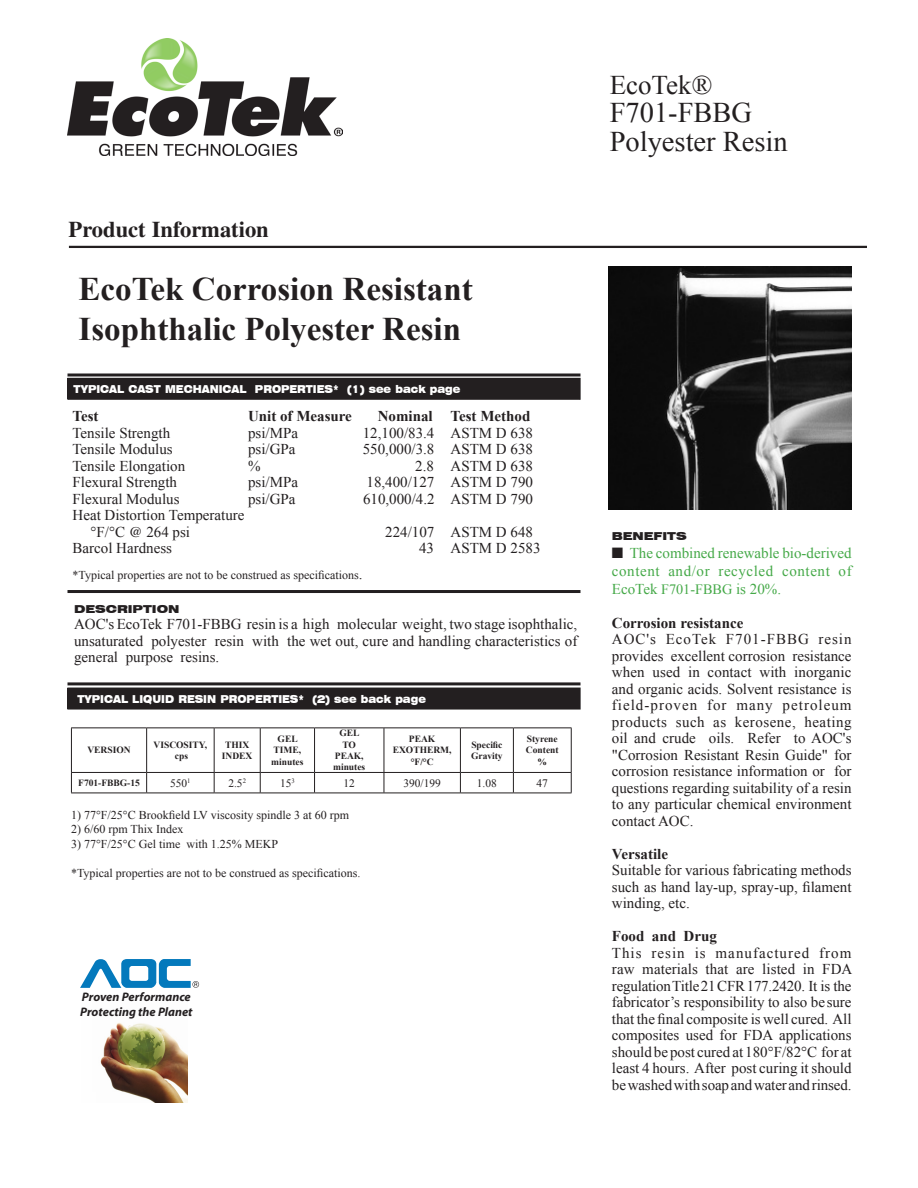
<style>
.page{position:relative;width:918px;height:1188px;background:#fff}
.page>*{position:absolute;margin:0;border:0;box-sizing:border-box;transform-origin:0 0}
.Product_Description{font:700 33px "Times New Roman";color:#231f20}
.t1{font:28.5px/28.5px "Times New Roman";color:#231f20}
.t2{font:27px "Times New Roman";color:#231f20}
.t3{font:700 22.5px "Times";color:#231f20}
.Body_text{font:15px/16.5px "Times New Roman";color:#231f20;text-align:justify}
.Table_Section{font:15px "Times New Roman";color:#231f20}
.Table_Heading{font:15px/18px "Times New Roman";letter-spacing:.04em;color:#45a948;text-align:justify}
.Table_Section-2{font:700 15px "Times New Roman";color:#231f20}
.Body_text-2{font:700 15px "Times New Roman";color:#231f20}
.heading_2{font:700 15px "Times New Roman";color:#231f20}
.t4{font:italic 700 12.45px/15px "Myriad";color:#231f20}
.Body_text-3{font:12px "Times New Roman";color:#231f20}
.t5{font:11.4px "Times New Roman";color:#231f20}
.t6{font:900 expanded 10.95px "Swiss 721 BT";color:#fff;scale:.8 1}
.Body_Heading{font:900 expanded 10.95px "Swiss 721 BT";color:#231f20}
.Heading_4{font:700 9.45px/11.4px "Times New Roman";color:#231f20;text-align:center}
.s1{font-family:"Times"}
.s2{font-size:15px}
.s3{color:#231f20}
.s4{font-size:14.25px}
</style>
<div class="page">
<div style="left:68px;top:688px;width:512px;height:21px;background:#231f20"></div>
<div style="left:68px;top:378px;width:512px;height:21px;background:#231f20"></div>
<div style="left:68px;top:378px;width:512px;height:22px;border:1px solid #231f20"></div>
<hr style="left:68px;top:590px;width:512px;height:3px;background:#231f20">
<hr style="left:68px;top:682px;width:512px;height:3px;background:#231f20">
<hr style="left:68px;top:374px;width:512px;height:2px;background:#231f20">
<hr style="left:71px;top:728px;width:76px;height:1px;background:#231f20">
<hr style="left:71px;top:728px;width:1px;height:44px;background:#231f20">
<hr style="left:147px;top:728px;width:67px;height:1px;background:#231f20">
<hr style="left:146px;top:728px;width:1px;height:44px;background:#231f20">
<hr style="left:214px;top:728px;width:46px;height:1px;background:#231f20">
<hr style="left:214px;top:728px;width:1px;height:44px;background:#231f20">
<hr style="left:260px;top:728px;width:55px;height:1px;background:#231f20">
<hr style="left:260px;top:728px;width:1px;height:44px;background:#231f20">
<hr style="left:315px;top:728px;width:69px;height:1px;background:#231f20">
<hr style="left:314px;top:728px;width:1px;height:44px;background:#231f20">
<hr style="left:384px;top:728px;width:76px;height:1px;background:#231f20">
<hr style="left:384px;top:728px;width:1px;height:44px;background:#231f20">
<hr style="left:460px;top:728px;width:53px;height:1px;background:#231f20">
<hr style="left:460px;top:728px;width:1px;height:44px;background:#231f20">
<hr style="left:513px;top:728px;width:59px;height:1px;background:#231f20">
<hr style="left:513px;top:728px;width:1px;height:44px;background:#231f20">
<hr style="left:571px;top:728px;width:1px;height:44px;background:#231f20">
<hr style="left:71px;top:772px;width:76px;height:1px;background:#231f20">
<svg style="left:71px;top:773px;width:1px;height:20px"></svg>
<hr style="left:147px;top:772px;width:67px;height:1px;background:#231f20">
<svg style="left:146px;top:773px;width:1px;height:20px"></svg>
<hr style="left:214px;top:772px;width:46px;height:1px;background:#231f20">
<svg style="left:214px;top:773px;width:1px;height:20px"></svg>
<hr style="left:260px;top:772px;width:55px;height:1px;background:#231f20">
<svg style="left:260px;top:773px;width:1px;height:20px"></svg>
<hr style="left:315px;top:772px;width:69px;height:1px;background:#231f20">
<svg style="left:314px;top:773px;width:1px;height:20px"></svg>
<hr style="left:384px;top:772px;width:76px;height:1px;background:#231f20">
<svg style="left:384px;top:773px;width:1px;height:20px"></svg>
<hr style="left:460px;top:772px;width:53px;height:1px;background:#231f20">
<svg style="left:460px;top:773px;width:1px;height:20px"></svg>
<hr style="left:513px;top:772px;width:59px;height:1px;background:#231f20">
<svg style="left:513px;top:773px;width:1px;height:20px"></svg>
<svg style="left:571px;top:773px;width:1px;height:20px"></svg>
<hr style="left:71px;top:793px;width:76px;height:1px;background:#231f20">
<hr style="left:147px;top:793px;width:67px;height:1px;background:#231f20">
<hr style="left:214px;top:793px;width:46px;height:1px;background:#231f20">
<hr style="left:260px;top:793px;width:55px;height:1px;background:#231f20">
<hr style="left:315px;top:793px;width:69px;height:1px;background:#231f20">
<hr style="left:384px;top:793px;width:76px;height:1px;background:#231f20">
<hr style="left:460px;top:793px;width:53px;height:1px;background:#231f20">
<hr style="left:513px;top:793px;width:59px;height:1px;background:#231f20">
<img style="left:68px;top:39px;width:275px;height:117px">
<img style="left:100px;top:1023px;width:88px;height:80px">
<svg style="left:80px;top:959px;width:119px;height:29px"></svg>
<img style="left:609px;top:267px;width:243px;height:243px">
<hr style="left:69px;top:246px;width:798px;height:2px;background:#231f20">
<p class="t3" style="left:69px;top:216px;width:202px">Product Information</p>
<p class="Product_Description" style="left:79px;top:266px;width:396px">EcoTek Corrosion Resistant</p>
<p class="Product_Description" style="left:79px;top:306px;width:384px">Isophthalic Polyester Resin</p>
<p class="t6" style="left:74px;top:382px;width:485px">TYPICAL CAST MECHANICAL PROPERTIES* (1) see back page</p>
<p class="Table_Section-2" style="left:73px;top:406px;width:28px">Test</p>
<p class="Table_Section-2" style="left:248px;top:406px;width:105px">Unit of Measure</p>
<p class="Table_Section-2" style="left:378px;top:406px;width:154px">Nominal Test Method</p>
<p class="Table_Section" style="left:73px;top:423px;width:99px">Tensile Strength</p>
<p class="Table_Section" style="left:248px;top:423px;width:52px">psi/MPa</p>
<p class="Table_Section" style="left:363px;top:423px;width:172px">12,100/83.4 ASTM D 638</p>
<p class="Table_Section" style="left:73px;top:439px;width:102px">Tensile Modulus</p>
<p class="Table_Section" style="left:248px;top:439px;width:49px">psi/GPa</p>
<p class="Table_Section" style="left:363px;top:439px;width:172px">550,000/3.8 ASTM D 638</p>
<p class="Table_Section" style="left:73px;top:456px;width:114px">Tensile Elongation</p>
<p class="Table_Section" style="left:248px;top:456px;width:14px">%</p>
<p class="Table_Section" style="left:415px;top:456px;width:119px">2.8 ASTM D 638</p>
<p class="Body_text" style="left:73px;top:474px;width:106px">Flexural Strength</p>
<p class="Body_text" style="left:248px;top:474px;width:52px">psi/MPa</p>
<p class="Body_text" style="left:367px;top:474px;width:168px">18,400/127 ASTM D 790</p>
<p class="Body_text" style="left:73px;top:490px;width:109px">Flexural Modulus</p>
<p class="Body_text" style="left:248px;top:490px;width:49px">psi/GPa</p>
<p class="Body_text" style="left:363px;top:490px;width:171px">610,000/4.2 ASTM D 790</p>
<p class="Body_text" style="left:73px;top:507px;width:173px">Heat Distortion Temperature</p>
<p class="Body_text" style="left:91px;top:523px;width:101px">°F/°C <span class="s1">@</span> 264 psi</p>
<p class="Body_text" style="left:385px;top:523px;width:149px">224/107 ASTM D 648</p>
<p class="Body_text" style="left:73px;top:540px;width:101px">Barcol Hardness</p>
<p class="Body_text" style="left:419px;top:540px;width:123px">43 ASTM D 2583</p>
<p class="Body_text-3" style="left:73px;top:567px;width:292px">*Typical properties are not to be construed as specifications<span class="s2">.</span></p>
<p class="Body_Heading" style="left:74px;top:602px;width:107px">DESCRIPTION</p>
<p class="Body_text" style="left:74px;top:616px;width:505px">AOC's EcoTek F701-FBBG resin is a high molecular weight, two stage isophthalic, unsaturated polyester resin with the wet out, cure and handling characteristics of general purpose resins.</p>
<p class="t6" style="left:78px;top:692px;width:437px">TYPICAL LIQUID RESIN PROPERTIES* (2) see back page</p>
<p class="Heading_4" style="left:87px;top:744px;width:45px">VERSION</p>
<p class="Heading_4" style="left:154px;top:739px;width:55px">VISCOSITY,</p>
<p class="Heading_4" style="left:175px;top:750px;width:15px">cps</p>
<p class="Heading_4" style="left:225px;top:739px;width:26px">THIX</p>
<p class="Heading_4" style="left:222px;top:750px;width:32px">INDEX</p>
<p class="Heading_4" style="left:271px;top:733px;width:34px">GEL<br>TIME, minutes</p>
<p class="Heading_4" style="left:333px;top:727px;width:34px">GEL<br>TO<br>PEAK, minutes</p>
<p class="Heading_4" style="left:393px;top:733px;width:60px">PEAK<br>EXOTHERM, °F/°C</p>
<p class="Heading_4" style="left:471px;top:739px;width:33px;text-align:left">Specific<br>Gravity</p>
<p class="Heading_4" style="left:526px;top:733px;width:34px">Styrene<br>Content %</p>
<p class="Heading_4" style="left:78px;top:777px;width:63px">F701-FBBG-15</p>
<p class="t5" style="left:170px;top:775px;width:22px">550<sup>1</sup></p>
<p class="t5" style="left:228px;top:775px;width:19px">2.5<sup>2</sup></p>
<p class="t5" style="left:280px;top:775px;width:16px">15<sup>3</sup></p>
<p class="t5" style="left:344px;top:775px;width:13px">12</p>
<p class="t5" style="left:404px;top:775px;width:39px">390/199</p>
<p class="t5" style="left:477px;top:775px;width:21px">1.08</p>
<p class="t5" style="left:537px;top:775px;width:13px">47</p>
<p class="Body_text-3" style="left:71px;top:807px;width:279px">1) 77°F/25°C Brookfield LV viscosity spindle 3 at 60 rpm</p>
<p class="Body_text-3" style="left:71px;top:821px;width:114px">2) 6/60 rpm Thix Index</p>
<p class="Body_text-3" style="left:71px;top:836px;width:208px">3) 77°F/25°C Gel time with 1.25% MEKP</p>
<p class="Body_text-3" style="left:71px;top:865px;width:291px">*Typical properties are not to be construed as specifications.</p>
<p class="t4" style="left:80px;top:990px;width:114px">Proven Performance<br>Protecting the Planet</p>
<p class="t2" style="left:610px;top:66px;width:104px">EcoTek®</p>
<p class="t1" style="left:610px;top:98px;width:180px">F701-FBBG<br>Polyester Resin</p>
<p class="Body_Heading" style="left:612px;top:530px;width:76px">BENEFITS</p>
<p class="Table_Heading" style="left:612px;top:544px;width:241px"><span class="s3">■</span> The combined renewable bio-derived content and/or recycled content of EcoTek <span class="s4">F701-FBBG</span> is 20%.</p>
<p class="Body_text-2" style="left:612px;top:612px;width:133px">Corrosion resistance</p>
<p class="Body_text" style="left:612px;top:631px;width:241px">AOC's EcoTek F701-FBBG resin provides excellent corrosion resistance when used in contact with inorganic and organic acids. Solvent resistance is field-proven for many petroleum products such as kerosene, heating oil and crude oils. Refer to AOC's "Corrosion Resistant Resin Guide" for corrosion resistance information or for questions regarding suitability of a resin to any particular chemical environment contact AOC.</p>
<p class="Body_text-2" style="left:612px;top:843px;width:58px">Versatile</p>
<p class="Body_text" style="left:612px;top:862px;width:241px">Suitable for various fabricating methods such as hand lay-up, spray-up, filament winding, etc.</p>
<p class="heading_2" style="left:612px;top:926px;width:107px">Food and Drug</p>
<p class="Body_text" style="left:612px;top:944px;width:242px">This resin is manufactured from raw materials that are listed in FDA regulation Title 21 CFR 177.2420. It is the fabricator’s responsibility to also be sure that the final composite is well cured. All composites used for FDA applications should be post cured at 180°F/82°C for at least 4 hours. After post curing it should be washed with soap and water and rinsed.</p>
</div>
